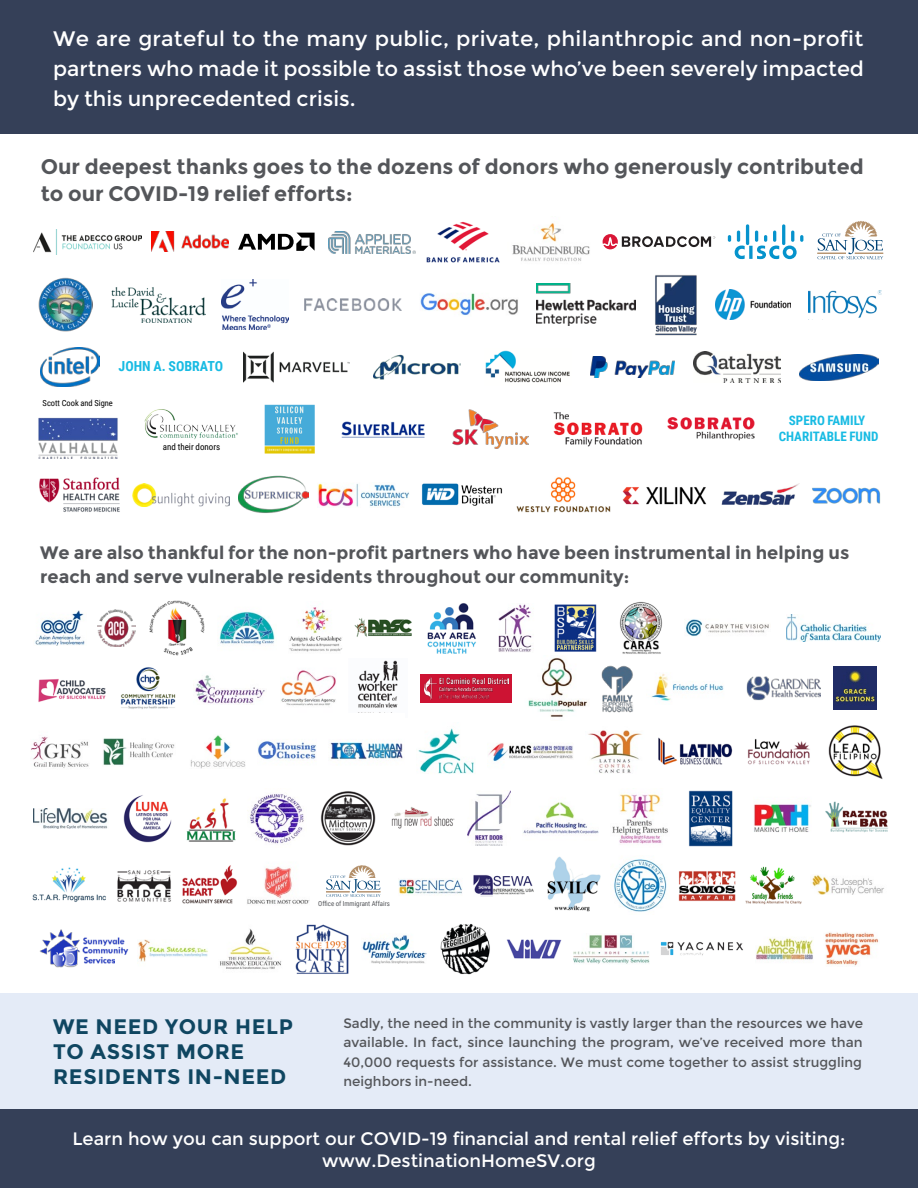
<style>
.page{position:relative;width:918px;height:1188px;background:#fff}
.page>*{position:absolute;margin:0;border:0;box-sizing:border-box;transform-origin:0 0}
.t1{font:21px/30.5px "Montserrat";color:#fff;text-align:justify}
.t2{font:700 21px/27px "Montserrat";color:#54565a}
.t3{font:700 21px/25.2px "Montserrat";letter-spacing:.03em;color:#0f4661}
.t4{font:700 18px/24px "Montserrat";color:#54565a}
.t5{font:18px/21.6px "Montserrat";color:#fff;text-align:center}
.t6{font:700 13.8px "Roboto Condensed";color:#18bbe3}
.t7{font:13.5px/19.6px "Montserrat";color:#54565a;text-align:justify}
.t8{font:700 13.05px/16.5px "Roboto Condensed";color:#18bbe3;text-align:center}
.t9{font:9px "Roboto Condensed";color:#000}
.t10{font:8.4px "Roboto Condensed";color:#000}
.t11{font:6.9px "Roboto Condensed";color:#54565a}
</style>
<div class="page">
<div style="left:1px;top:994px;width:917px;height:115px;background:#e4ebf7"></div>
<div style="left:0;top:0;width:918px;height:133px;background:#354058"></div>
<div style="left:0;top:1110px;width:918px;height:78px;background:#354058"></div>
<img style="left:98px;top:610px;width:38px;height:36px">
<svg style="left:326px;top:865px;width:55px;height:32px"></svg>
<img style="left:149px;top:600px;width:56px;height:56px">
<img style="left:354px;top:618px;width:58px;height:19px">
<img style="left:219px;top:611px;width:56px;height:34px">
<img style="left:427px;top:603px;width:49px;height:51px">
<img style="left:117px;top:870px;width:54px;height:32px">
<img style="left:554px;top:604px;width:43px;height:48px">
<img style="left:619px;top:602px;width:43px;height:52px">
<img style="left:38px;top:679px;width:68px;height:23px">
<img style="left:120px;top:667px;width:56px;height:42px">
<img style="left:357px;top:660px;width:41px;height:53px">
<img style="left:220px;top:929px;width:61px;height:41px">
<img style="left:31px;top:736px;width:58px;height:32px">
<img style="left:833px;top:667px;width:43px;height:43px">
<img style="left:258px;top:741px;width:58px;height:19px">
<img style="left:330px;top:742px;width:73px;height:18px">
<img style="left:418px;top:728px;width:56px;height:46px">
<img style="left:488px;top:743px;width:85px;height:51px">
<img style="left:588px;top:730px;width:54px;height:43px">
<img style="left:828px;top:725px;width:55px;height:54px">
<img style="left:123px;top:795px;width:49px;height:48px">
<img style="left:249px;top:794px;width:55px;height:50px">
<img style="left:320px;top:791px;width:56px;height:55px">
<img style="left:391px;top:807px;width:64px;height:22px">
<img style="left:523px;top:780px;width:75px;height:54px">
<img style="left:612px;top:794px;width:56px;height:50px">
<img style="left:689px;top:790px;width:44px;height:57px">
<img style="left:754px;top:804px;width:57px;height:28px">
<img style="left:825px;top:801px;width:63px;height:32px">
<img style="left:398px;top:879px;width:64px;height:15px">
<img style="left:473px;top:875px;width:61px;height:22px">
<img style="left:678px;top:871px;width:58px;height:30px">
<img style="left:614px;top:859px;width:53px;height:53px">
<img style="left:32px;top:867px;width:74px;height:35px">
<img style="left:745px;top:866px;width:57px;height:39px">
<img style="left:547px;top:856px;width:54px;height:56px">
<img style="left:138px;top:939px;width:70px;height:23px">
<img style="left:295px;top:924px;width:54px;height:50px">
<img style="left:362px;top:935px;width:64px;height:29px">
<img style="left:440px;top:924px;width:50px;height:51px">
<img style="left:507px;top:939px;width:55px;height:20px">
<img style="left:756px;top:938px;width:57px;height:23px">
<img style="left:289px;top:607px;width:53px;height:45px">
<img style="left:187px;top:798px;width:48px;height:44px">
<img style="left:467px;top:791px;width:43px;height:54px">
<div style="left:420px;top:674px;width:92px;height:29px;background:#cd1333"></div>
<img style="left:424px;top:677px;width:84px;height:23px">
<img style="left:746px;top:676px;width:75px;height:25px">
<img style="left:660px;top:942px;width:83px;height:14px">
<img style="left:35px;top:610px;width:50px;height:36px">
<img style="left:498px;top:604px;width:34px;height:48px">
<img style="left:528px;top:657px;width:59px;height:60px">
<img style="left:602px;top:665px;width:31px;height:48px">
<img style="left:658px;top:737px;width:75px;height:28px">
<img style="left:33px;top:808px;width:75px;height:20px">
<img style="left:811px;top:875px;width:73px;height:20px">
<img style="left:83px;top:937px;width:42px;height:8px">
<img style="left:82px;top:945px;width:46px;height:10px">
<img style="left:82px;top:954px;width:32px;height:10px">
<img style="left:40px;top:930px;width:40px;height:37px">
<img style="left:573px;top:935px;width:76px;height:29px">
<img style="left:651px;top:674px;width:73px;height:27px">
<img style="left:194px;top:675px;width:71px;height:30px">
<img style="left:190px;top:735px;width:55px;height:34px">
<img style="left:103px;top:738px;width:72px;height:28px">
<img style="left:686px;top:619px;width:83px;height:18px">
<img style="left:667px;top:417px;width:88px;height:24px">
<img style="left:265px;top:404px;width:49px;height:50px">
<img style="left:144px;top:409px;width:94px;height:31px">
<img style="left:341px;top:421px;width:84px;height:17px">
<img style="left:452px;top:409px;width:76px;height:40px">
<img style="left:553px;top:412px;width:90px;height:35px">
<img style="left:39px;top:477px;width:81px;height:35px">
<img style="left:812px;top:487px;width:69px;height:17px">
<img style="left:238px;top:475px;width:71px;height:38px">
<img style="left:422px;top:483px;width:81px;height:23px">
<img style="left:622px;top:487px;width:85px;height:18px">
<img style="left:722px;top:483px;width:78px;height:23px">
<img style="left:132px;top:483px;width:97px;height:24px">
<img style="left:318px;top:483px;width:91px;height:24px">
<img style="left:516px;top:477px;width:95px;height:36px">
<img style="left:151px;top:232px;width:77px;height:20px">
<svg style="left:238px;top:233px;width:77px;height:18px"></svg>
<img style="left:426px;top:221px;width:74px;height:41px">
<img style="left:512px;top:223px;width:78px;height:39px">
<svg style="left:603px;top:234px;width:112px;height:15px"></svg>
<svg style="left:728px;top:224px;width:75px;height:35px"></svg>
<svg style="left:817px;top:221px;width:66px;height:38px"></svg>
<img style="left:39px;top:277px;width:54px;height:54px">
<img style="left:111px;top:287px;width:94px;height:36px">
<img style="left:715px;top:289px;width:76px;height:30px">
<img style="left:808px;top:291px;width:73px;height:27px">
<img style="left:41px;top:348px;width:58px;height:38px">
<img style="left:420px;top:293px;width:98px;height:23px">
<img style="left:536px;top:283px;width:100px;height:42px">
<img style="left:655px;top:275px;width:42px;height:61px">
<img style="left:221px;top:279px;width:67px;height:50px">
<img style="left:38px;top:418px;width:80px;height:40px">
<img style="left:243px;top:351px;width:107px;height:32px">
<img style="left:373px;top:354px;width:88px;height:26px">
<img style="left:485px;top:350px;width:85px;height:33px">
<img style="left:591px;top:357px;width:83px;height:20px">
<img style="left:694px;top:351px;width:86px;height:32px">
<img style="left:800px;top:354px;width:78px;height:26px">
<img style="left:787px;top:615px;width:93px;height:26px">
<img style="left:825px;top:932px;width:53px;height:34px">
<img style="left:329px;top:231px;width:86px;height:22px">
<img style="left:182px;top:865px;width:56px;height:39px">
<img style="left:247px;top:866px;width:63px;height:38px">
<img style="left:281px;top:670px;width:55px;height:36px">
<img style="left:747px;top:739px;width:63px;height:26px">
<img style="left:33px;top:229px;width:108px;height:25px">
<img style="left:304px;top:299px;width:98px;height:11px">
<h1 class="t1" style="left:53px;top:23px;width:813px">We are grateful to the many public, private, philanthropic and non-profit partners who made it possible to assist those who’ve been severely impacted by this unprecedented crisis.</h1>
<h1 class="t2" style="left:41px;top:153px;width:825px">Our deepest thanks goes to the dozens of donors who generously contributed to our COVID-19 relief efforts:</h1>
<p class="t6" style="left:119px;top:357px;width:106px">JOHN A. SOBRATO</p>
<p class="t10" style="left:43px;top:397px;width:72px">Scott Cook and Signe</p>
<p class="t9" style="left:163px;top:440px;width:59px">and their donors</p>
<p class="t8" style="left:779px;top:411px;width:101px">SPERO FAMILY<br>CHARITABLE FUND</p>
<h2 class="t4" style="left:40px;top:541px;width:811px">We are also thankful for the non-profit partners who have been instrumental in helping us reach and serve vulnerable residents throughout our community:</h2>
<p class="t11" style="left:318px;top:898px;width:73px">Office of Immigrant Affairs</p>
<h1 class="t3" style="left:53px;top:1014px;width:241px">WE NEED YOUR HELP<br>TO ASSIST MORE<br>RESIDENTS IN-NEED</h1>
<p class="t7" style="left:343px;top:1013px;width:521px">Sadly, the need in the community is vastly larger than the resources we have available. In fact, since launching the program, we’ve received more than 40,000 requests for assistance. We must come together to assist struggling neighbors in-need.</p>
<h2 class="t5" style="left:72px;top:1128px;width:775px">Learn how you can support our COVID-19 financial and rental relief efforts by visiting: www.DestinationHomeSV.org</h2>
</div>
